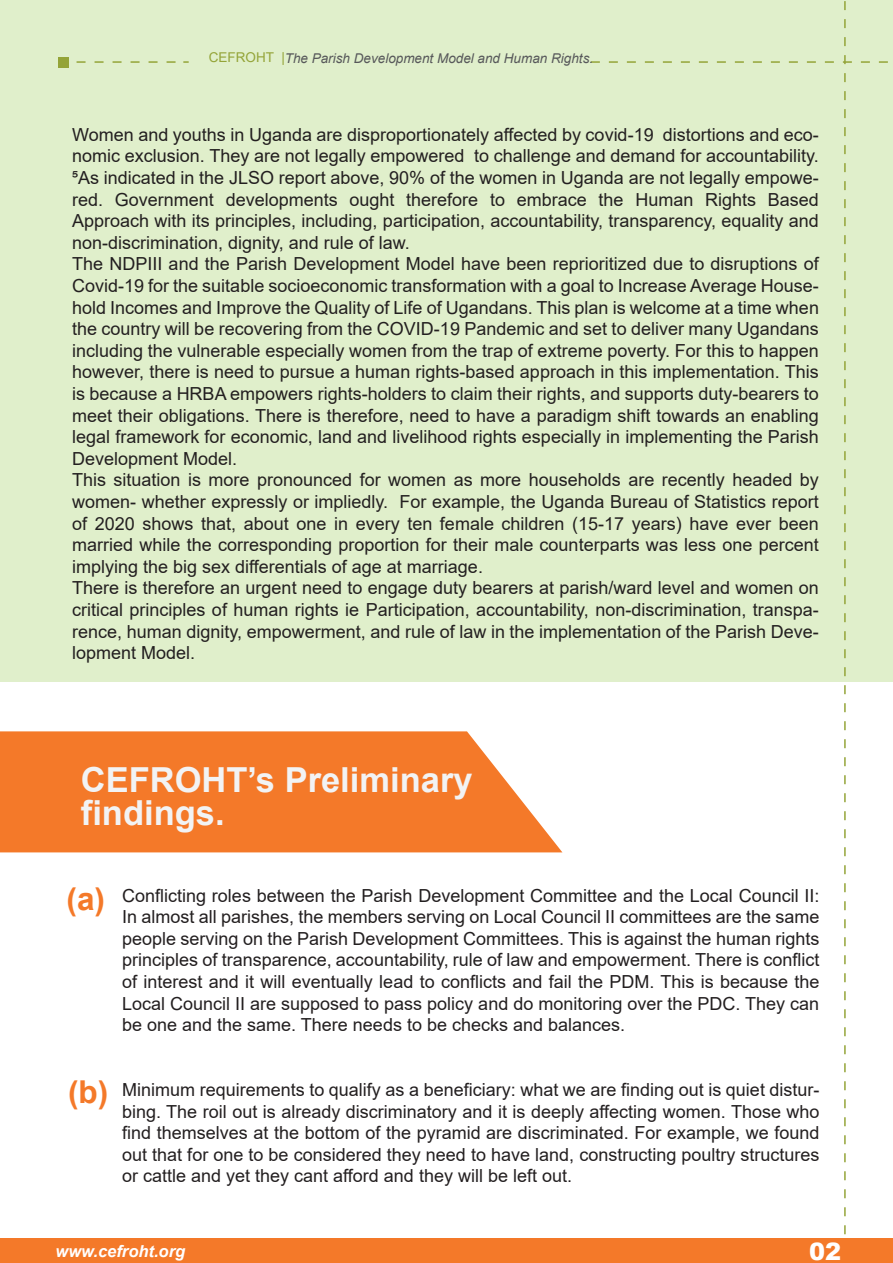
<style>
.page{position:relative;width:893px;height:1263px;background:#fff}
.page>*{position:absolute;margin:0;border:0;box-sizing:border-box;transform-origin:0 0}
.t1{font:700 34.5px/33px "Arial";color:#f2f3f4}
.t2{font:700 31.5px "Arial";color:#f47929}
.t3{font:900 24px "Arial";color:#fff}
.t4{font:18px/21.6px "Arial";color:#231f20;text-align:justify}
.t5{font:italic 700 16.5px "Arial";color:#fff}
.t6{font:italic 13.5px "Arial";color:#57585a}
.s1{font-style:normal;color:#94a438}
</style>
<div class="page">
<div style="left:0;top:0;width:892px;height:682px;background:#e0efcb"></div>
<svg style="left:591px;top:1px;width:302px;height:1262px"></svg>
<svg style="left:76px;top:61px;width:113px;height:2px"></svg>
<div style="left:59px;top:57px;width:10px;height:10px;background:#94a438"></div>
<div style="left:0;top:1239px;width:892px;height:24px;background:#f47929"></div>
<svg style="left:0;top:731px;width:562px;height:121px;fill:#f47929"></svg>
<p class="t6" style="left:209px;top:50px;width:386px"><span class="s1">CEFROHT |</span>The Parish Development Model and Human Rights.</p>
<p class="t4" style="left:72px;top:124px;width:748px;text-align:left">Women and youths in Uganda are disproportionately affected by covid-19 distortions and eco&shy;nomic exclusion. They are not legally empowered to challenge and demand for accountability.<br>⁵As indicated in the JLSO report above, 90% of the women in Uganda are not legally empowe&shy;red. Government developments ought therefore to embrace the Human Rights Based Approach with its principles, including, participation, accountability, transparency, equality and non-discrimination, dignity, and rule of law.<br>The NDPIII and the Parish Development Model have been reprioritized due to disruptions of Covid-19 for the suitable socioeconomic transformation with a goal to Increase Average House&shy;hold Incomes and Improve the Quality of Life of Ugandans. This plan is welcome at a time when the country will be recovering from the COVID-19 Pandemic and set to deliver many Ugandans including the vulnerable especially women from the trap of extreme poverty. For this to happen however, there is need to pursue a human rights-based approach in this implementation. This is because a HRBA empowers rights-holders to claim their rights, and supports duty-bearers to meet their obligations. There is therefore, need to have a paradigm shift towards an enabling legal framework for economic, land and livelihood rights especially in implementing the Parish Development Model.<br>This situation is more pronounced for women as more households are recently headed by women- whether expressly or impliedly. For example, the Uganda Bureau of Statistics report of 2020 shows that, about one in every ten female children (15-17 years) have ever been married while the corresponding proportion for their male counterparts was less one percent implying the big sex differentials of age at marriage.<br>There is therefore an urgent need to engage duty bearers at parish/ward level and women on critical principles of human rights ie Participation, accountability, non-discrimination, transpa&shy;rence, human dignity, empowerment, and rule of law in the implementation of the Parish Deve&shy;lopment Model.</p>
<h1 class="t1" style="left:81px;top:764px;width:393px">CEFROHT’s Preliminary findings.</h1>
<h2 class="t2" style="left:67px;top:877px;width:40px">(a)</h2>
<p class="t4" style="left:122px;top:884px;width:699px">Conflicting roles between the Parish Development Committee and the Local Council II:<br>In almost all parishes, the members serving on Local Council II committees are the same people serving on the Parish Development Committees. This is against the human rights principles of transparence, accountability, rule of law and empowerment. There is conflict of interest and it will eventually lead to conflicts and fail the PDM. This is because the Local Council II are supposed to pass policy and do monitoring over the PDC. They can be one and the same. There needs to be checks and balances.</p>
<h2 class="t2" style="left:68px;top:1070px;width:42px">(b)</h2>
<p class="t4" style="left:122px;top:1079px;width:699px">Minimum requirements to qualify as a beneficiary: what we are finding out is quiet distur&shy;bing. The roil out is already discriminatory and it is deeply affecting women. Those who find themselves at the bottom of the pyramid are discriminated. For example, we found out that for one to be considered they need to have land, constructing poultry structures or cattle and yet they cant afford and they will be left out.</p>
<p class="t5" style="left:56px;top:1240px;width:131px">www.cefroht.org</p>
<h3 class="t3" style="left:809px;top:1234px;width:34px">02</h3>
</div>
